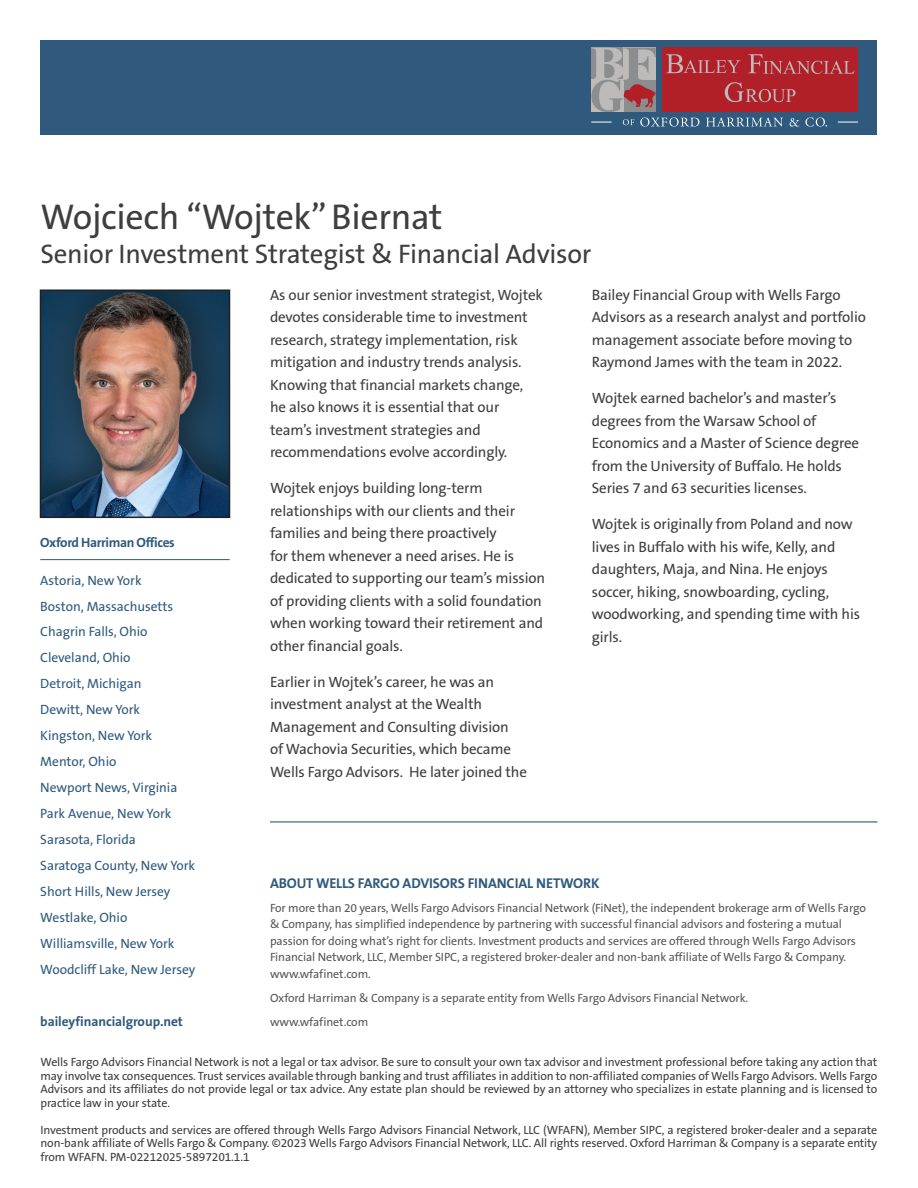
<style>
.page{position:relative;width:918px;height:1188px;background:#fff}
.page>*{position:absolute;margin:0;border:0;box-sizing:border-box;transform-origin:0 0}
.t1{font:36px "The Sans B5 Plain";letter-spacing:-.01em;color:#3e3e3f}
.t2{font:27px "The Sans B5 Plain";letter-spacing:-.01em;color:#3e3e3f}
.Bio_Copy{font:15px/22.5px "The Sans B5 Plain";letter-spacing:-.01em;color:#3e3e3f}
.About_Well_Fargo{font:700 14.25px "The Sans B7";letter-spacing:-.01em;color:#305a7d}
.t3{font:13.5px "The Sans B5 Plain";letter-spacing:-.005em;color:#305a7d}
.t4{font:700 13.5px "The Sans B7";letter-spacing:-.015em;color:#305a7d}
.Disclaimer{font:12px/13.5px "The Sans B5 Plain";letter-spacing:-.01em;color:#3e3e3f;text-align:justify}
.About_Well_Fargo-2{font:12px/16.5px "The Sans B5 Plain";letter-spacing:-.01em;color:#57585a}
</style>
<div class="page">
<div style="left:40px;top:40px;width:838px;height:95px;background:#305a7d"></div>
<svg style="left:591px;top:48px;width:267px;height:79px"></svg>
<img style="left:43px;top:293px;width:184px;height:222px">
<div style="left:40px;top:290px;width:190px;height:228px;border:2px solid #231f20"></div>
<hr style="left:40px;top:559px;width:190px;height:1px;background:#305a7d">
<hr style="left:270px;top:821px;width:608px;height:2px;background:#305a7d">
<p class="t1" style="left:40px;top:199px;width:403px">Wojciech “Wojtek” Biernat</p>
<p class="t2" style="left:40px;top:240px;width:553px">Senior Investment Strategist &amp; Financial Advisor</p>
<p class="t4" style="left:40px;top:535px;width:136px">Oxford Harriman Offices</p>
<p class="t3" style="left:40px;top:573px;width:103px">Astoria, New York</p>
<p class="t3" style="left:40px;top:599px;width:134px">Boston, Massachusetts</p>
<p class="t3" style="left:40px;top:625px;width:109px">Chagrin Falls, Ohio</p>
<p class="t3" style="left:40px;top:651px;width:92px">Cleveland, Ohio</p>
<p class="t3" style="left:40px;top:677px;width:103px">Detroit, Michigan</p>
<p class="t3" style="left:40px;top:703px;width:101px">Dewitt, New York</p>
<p class="t3" style="left:40px;top:729px;width:113px">Kingston, New York</p>
<p class="t3" style="left:40px;top:755px;width:78px">Mentor, Ohio</p>
<p class="t3" style="left:40px;top:781px;width:139px">Newport News, Virginia</p>
<p class="t3" style="left:40px;top:807px;width:133px">Park Avenue, New York</p>
<p class="t3" style="left:40px;top:833px;width:97px">Sarasota, Florida</p>
<p class="t3" style="left:40px;top:859px;width:156px">Saratoga County, New York</p>
<p class="t3" style="left:40px;top:885px;width:132px">Short Hills, New Jersey</p>
<p class="t3" style="left:40px;top:911px;width:89px">Westlake, Ohio</p>
<p class="t3" style="left:40px;top:937px;width:136px">Williamsville, New York</p>
<p class="t3" style="left:40px;top:963px;width:156px">Woodcliff Lake, New Jersey</p>
<p class="t4" style="left:40px;top:1014px;width:144px">baileyfinancialgroup.net</p>
<p class="Bio_Copy" style="left:270px;top:284px;width:275px">As our senior investment strategist, Wojtek devotes considerable time to investment research, strategy implementation, risk mitigation and industry trends analysis.<br>Knowing that financial markets change, he also knows it is essential that our team’s investment strategies and recommendations evolve accordingly.</p>
<p class="Bio_Copy" style="left:270px;top:477px;width:277px">Wojtek enjoys building long-term relationships with our clients and their families and being there proactively<br>for them whenever a need arises. He is dedicated to supporting our team’s mission of providing clients with a solid foundation when working toward their retirement and other financial goals.</p>
<p class="Bio_Copy" style="left:270px;top:671px;width:258px">Earlier in Wojtek’s career, he was an investment analyst at the Wealth Management and Consulting division<br>of Wachovia Securities, which became Wells Fargo Advisors. He later joined the</p>
<p class="Bio_Copy" style="left:592px;top:284px;width:276px">Bailey Financial Group with Wells Fargo Advisors as a research analyst and portfolio management associate before moving to Raymond James with the team in 2022.</p>
<p class="Bio_Copy" style="left:592px;top:387px;width:269px">Wojtek earned bachelor’s and master’s degrees from the Warsaw School of Economics and a Master of Science degree from the University of Buffalo. He holds Series 7 and 63 securities licenses.</p>
<p class="Bio_Copy" style="left:592px;top:513px;width:270px">Wojtek is originally from Poland and now lives in Buffalo with his wife, Kelly, and daughters, Maja, and Nina. He enjoys soccer, hiking, snowboarding, cycling, woodworking, and spending time with his girls.</p>
<p class="About_Well_Fargo" style="left:270px;top:875px;width:331px">ABOUT WELLS FARGO ADVISORS FINANCIAL NETWORK</p>
<p class="About_Well_Fargo-2" style="left:270px;top:900px;width:598px">For more than 20 years, Wells Fargo Advisors Financial Network (FiNet), the independent brokerage arm of Wells Fargo &amp; Company, has simplified independence by partnering with successful financial advisors and fostering a mutual passion for doing what’s right for clients. Investment products and services are offered through Wells Fargo Advisors Financial Network, LLC, Member SIPC, a registered broker-dealer and non-bank affiliate of Wells Fargo &amp; Company. www.wfafinet.com.</p>
<p class="About_Well_Fargo-2" style="left:270px;top:990px;width:480px">Oxford Harriman &amp; Company is a separate entity from Wells Fargo Advisors Financial Network.</p>
<p class="About_Well_Fargo-2" style="left:270px;top:1014px;width:100px">www.wfafinet.com</p>
<p class="Disclaimer" style="left:40px;top:1056px;width:839px">Wells Fargo Advisors Financial Network is not a legal or tax advisor. Be sure to consult your own tax advisor and investment professional before taking any action that may involve tax consequences. Trust services available through banking and trust affiliates in addition to non-affiliated companies of Wells Fargo Advisors. Wells Fargo Advisors and its affiliates do not provide legal or tax advice. Any estate plan should be reviewed by an attorney who specializes in estate planning and is licensed to practice law in your state.</p>
<p class="Disclaimer" style="left:40px;top:1123px;width:838px">Investment products and services are offered through Wells Fargo Advisors Financial Network, LLC (WFAFN), Member SIPC, a registered broker-dealer and a separate non-bank affiliate of Wells Fargo &amp; Company. ©2023 Wells Fargo Advisors Financial Network, LLC. All rights reserved. Oxford Harriman &amp; Company is a separate entity from WFAFN. PM-02212025-5897201.1.1</p>
</div>
